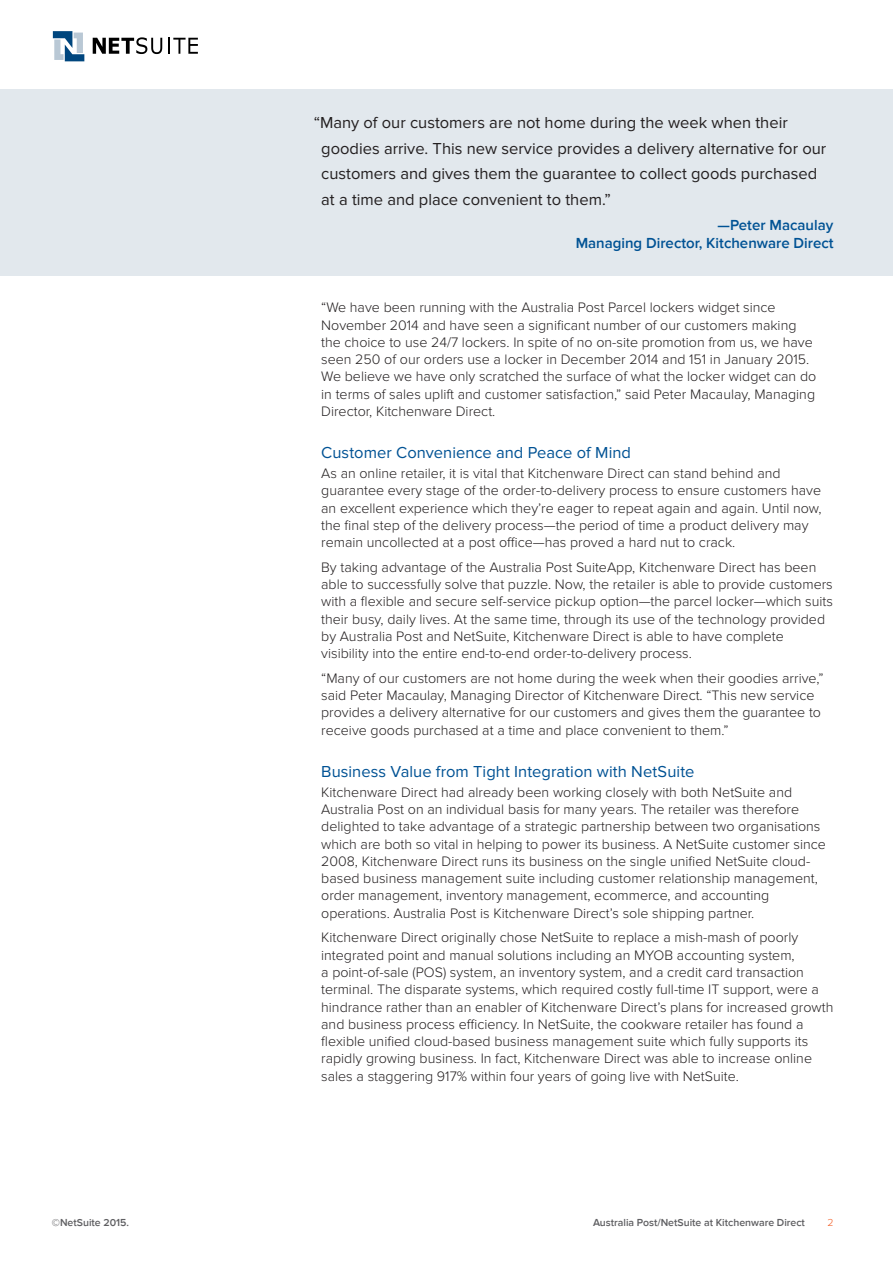
<style>
.page{position:relative;width:893px;height:1263px;background:#fff}
.page>*{position:absolute;margin:0;border:0;box-sizing:border-box;transform-origin:0 0}
.t1{font:16.5px/25.5px "Proxima Nova";color:#231f20}
.t2{font:16.5px "Proxima Nova";letter-spacing:.005em;color:#005294}
.t3{font:600 15px/18px "Proxima Nova";color:#005294;text-align:right}
.t4{font:300 14.25px/17.2px "Proxima Nova";color:#231f20}
.t5{font:600 10.5px "Proxima Nova";color:#5f5f62}
.t6{font:300 10.5px "Proxima Nova";color:#f25b21}
</style>
<div class="page">
<svg style="left:53px;top:31px;width:31px;height:30px"></svg>
<svg style="left:93px;top:37px;width:69px;height:17px"></svg>
<svg style="left:168px;top:38px;width:30px;height:16px"></svg>
<div style="left:0;top:89px;width:893px;height:187px;background:#e2e8ed"></div>
<p class="t1" style="left:321px;top:110px;width:507px;text-indent:-8px">“Many of our customers are not home during the week when their goodies arrive. This new service provides a delivery alternative for our customers and gives them the guarantee to collect goods purchased at a time and place convenient to them.”</p>
<p class="t3" style="left:576px;top:216px;width:259px">—Peter Macaulay<br>Managing Director, Kitchenware Direct</p>
<p class="t4" style="left:321px;top:299px;width:497px">“We have been running with the Australia Post Parcel lockers widget since November 2014 and have seen a significant number of our customers making the choice to use 24/7 lockers. In spite of no on-site promotion from us, we have seen 250 of our orders use a locker in December 2014 and 151 in January 2015.<br>We believe we have only scratched the surface of what the locker widget can do in terms of sales uplift and customer satisfaction,” said Peter Macaulay, Managing Director, Kitchenware Direct.</p>
<p class="t2" style="left:321px;top:443px;width:311px">Customer Convenience and Peace of Mind</p>
<p class="t4" style="left:321px;top:465px;width:502px">As an online retailer, it is vital that Kitchenware Direct can stand behind and guarantee every stage of the order-to-delivery process to ensure customers have an excellent experience which they’re eager to repeat again and again. Until now, the final step of the delivery process—the period of time a product delivery may remain uncollected at a post office—has proved a hard nut to crack.</p>
<p class="t4" style="left:321px;top:559px;width:513px">By taking advantage of the Australia Post SuiteApp, Kitchenware Direct has been able to successfully solve that puzzle. Now, the retailer is able to provide customers with a flexible and secure self-service pickup option—the parcel locker—which suits their busy, daily lives. At the same time, through its use of the technology provided by Australia Post and NetSuite, Kitchenware Direct is able to have complete visibility into the entire end-to-end order-to-delivery process.</p>
<p class="t4" style="left:321px;top:670px;width:504px">“Many of our customers are not home during the week when their goodies arrive,” said Peter Macaulay, Managing Director of Kitchenware Direct. “This new service provides a delivery alternative for our customers and gives them the guarantee to receive goods purchased at a time and place convenient to them.”</p>
<p class="t2" style="left:321px;top:762px;width:375px">Business Value from Tight Integration with NetSuite</p>
<p class="t4" style="left:321px;top:784px;width:506px">Kitchenware Direct had already been working closely with both NetSuite and Australia Post on an individual basis for many years. The retailer was therefore delighted to take advantage of a strategic partnership between two organisations which are both so vital in helping to power its business. A NetSuite customer since 2008, Kitchenware Direct runs its business on the single unified NetSuite cloud&shy;based business management suite including customer relationship management, order management, inventory management, ecommerce, and accounting operations. Australia Post is Kitchenware Direct’s sole shipping partner.</p>
<p class="t4" style="left:321px;top:929px;width:514px">Kitchenware Direct originally chose NetSuite to replace a mish-mash of poorly integrated point and manual solutions including an MYOB accounting system,<br>a point-of-sale (POS) system, an inventory system, and a credit card transaction terminal. The disparate systems, which required costly full-time IT support, were a hindrance rather than an enabler of Kitchenware Direct’s plans for increased growth and business process efficiency. In NetSuite, the cookware retailer has found a flexible unified cloud-based business management suite which fully supports its rapidly growing business. In fact, Kitchenware Direct was able to increase online sales a staggering 917% within four years of going live with NetSuite.</p>
<p class="t5" style="left:52px;top:1217px;width:79px">©NetSuite 2015.</p>
<p class="t5" style="left:593px;top:1217px;width:213px">Australia Post/NetSuite at Kitchenware Direct</p>
<p class="t6" style="left:827px;top:1217px;width:8px">2</p>
</div>
